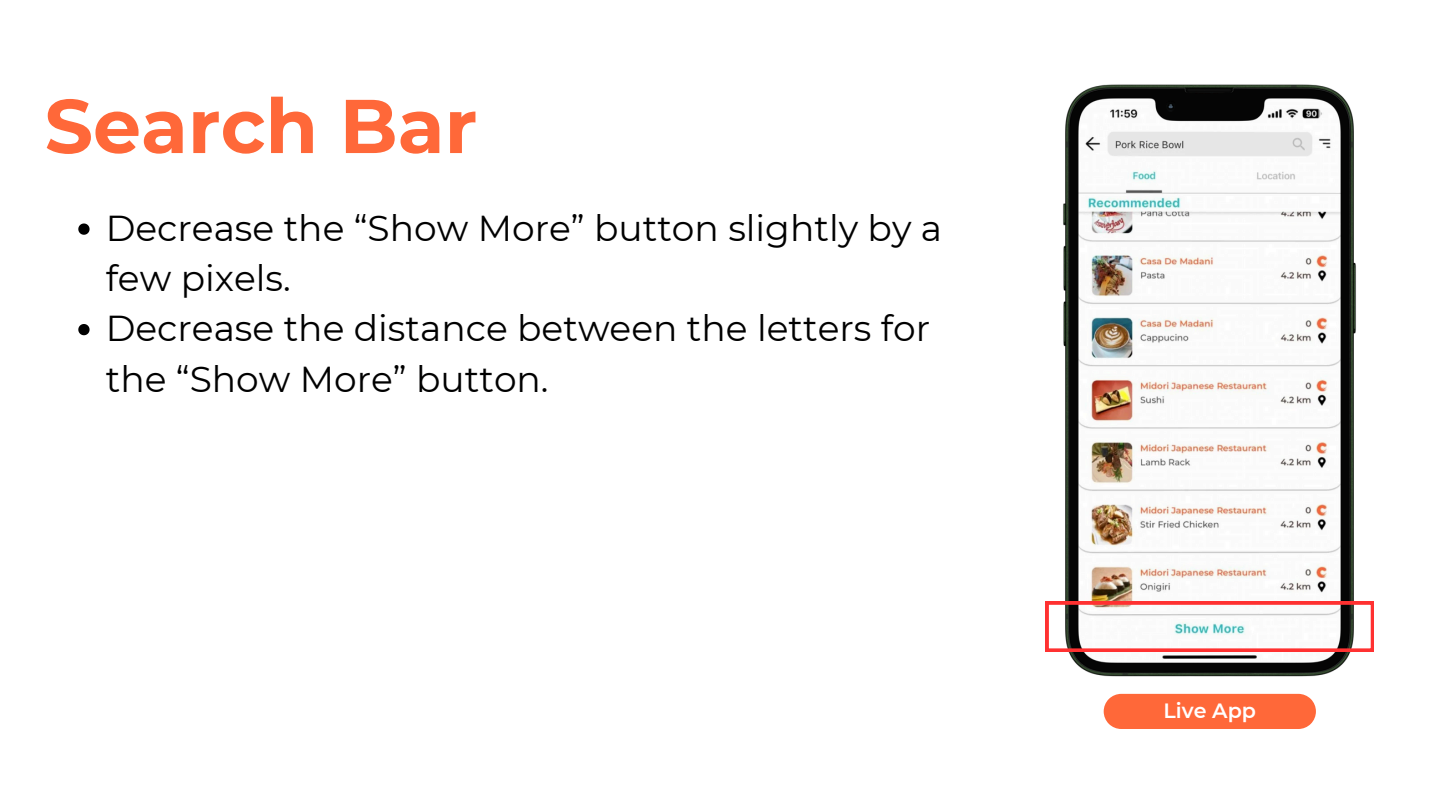
<style>
.page{position:relative;width:1440px;height:810px;background:#fff}
.page>*{position:absolute;margin:0;border:0;box-sizing:border-box;transform-origin:0 0}
.t1{font:700 76px "Montserrat";color:#ff6839}
.t2{font:36px/50.2px "Montserrat";color:#000}
.t3{font:600 20.6px "Montserrat";color:#fff}
</style>
<div class="page">
<div style="left:1104px;top:694px;width:212px;height:35px;background:#ff6839"></div>
<img style="left:1061px;top:84px;width:298px;height:593px">
<svg style="left:1046px;top:602px;width:328px;height:49px"></svg>
<svg style="left:78px;top:224px;width:12px;height:11px"></svg>
<svg style="left:78px;top:324px;width:12px;height:11px"></svg>
<p class="t1" style="left:45px;top:79px;width:434px">Search Bar</p>
<p class="t2" style="left:106px;top:203px;width:838px">Decrease the “Show More” button slightly by a few pixels.</p>
<p class="t2" style="left:106px;top:303px;width:826px">Decrease the distance between the letters for the “Show More” button.</p>
<h1 class="t3" style="left:1164px;top:699px;width:94px">Live App</h1>
</div>
